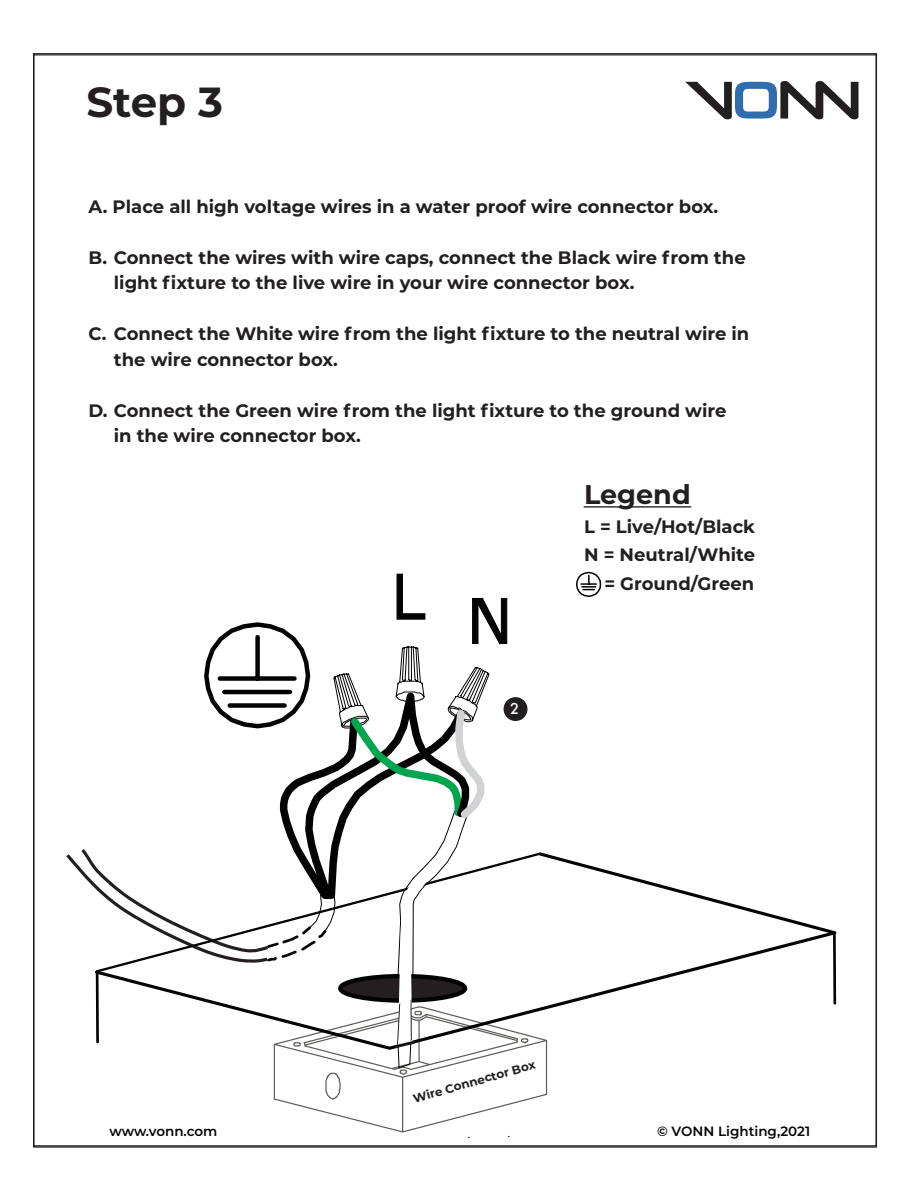
<style>
.page{position:relative;width:918px;height:1188px;background:#fff}
.page>*{position:absolute;margin:0;border:0;box-sizing:border-box;transform-origin:0 0}
.t1{font:700 42px "Montserrat";color:#231f20}
.t2{font:700 27px "Montserrat";color:#231f20}
.t3{font:700 18px/25.5px "Montserrat";color:#231f20}
.t4{font:500 14.55px "Futura";color:#fff}
.t5{font:600 13.5px "Montserrat";color:#050504}
.t6{font:700 12px "Montserrat";color:#231f20}
</style>
<div class="page">
<svg style="left:575px;top:571px;width:27px;height:26px"></svg>
<hr style="left:584px;top:506px;width:107px;height:2px;background:#231f20">
<svg style="left:685px;top:81px;width:174px;height:38px"></svg>
<svg style="left:547px;top:854px;width:289px;height:196px"></svg>
<svg style="left:66px;top:573px;width:481px;height:565px"></svg>
<h1 class="t1" style="left:86px;top:72px;width:138px">Step 3</h1>
<p class="t3" style="left:88px;top:193px;width:631px">A. Place all high voltage wires in a water proof wire connector box.</p>
<p class="t3" style="left:114px;top:244px;width:633px;text-indent:-25px">B. Connect the wires with wire caps, connect the Black wire from the light fixture to the live wire in your wire connector box.</p>
<p class="t3" style="left:114px;top:320px;width:637px;text-indent:-25px">C. Connect the White wire from the light fixture to the neutral wire in the wire connector box.</p>
<p class="t3" style="left:114px;top:397px;width:614px;text-indent:-25px">D. Connect the Green wire from the light fixture to the ground wire in the wire connector box.</p>
<p class="t4" style="left:510px;top:699px;width:11px">2</p>
<h2 class="t2" style="left:584px;top:475px;width:108px">Legend</h2>
<p class="t3" style="left:584px;top:511px;width:173px;line-height:28.5px;text-align:right">L = Live/Hot/Black<br>N = Neutral/White = Ground/Green</p>
<p class="t6" style="left:411px;top:1090px;width:128px;rotate:-16deg">Wire Connector Box</p>
<p class="t5" style="left:109px;top:1122px;width:109px">www.vonn.com</p>
<p class="t5" style="left:657px;top:1121px;width:155px">© VONN Lighting,2021</p>
</div>
